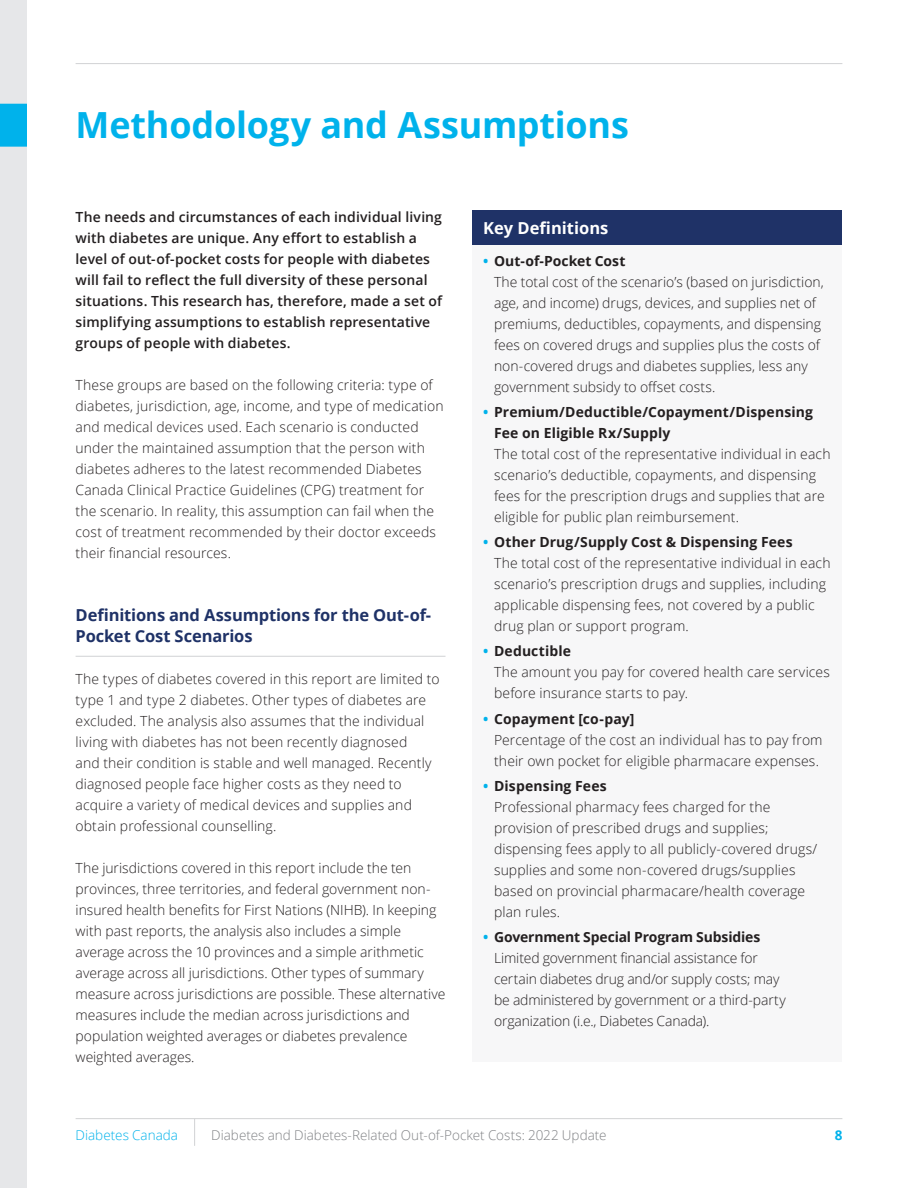
<style>
.page{position:relative;width:918px;height:1188px;background:#fff}
.page>*{position:absolute;margin:0;border:0;box-sizing:border-box;transform-origin:0 0}
.Main_Section_Header{font:700 36px "Open Sans";letter-spacing:-.005em;color:#00b2eb}
.Subsection_Header{font:700 16.5px/21px "Open Sans";letter-spacing:-.01em;color:#1f3267}
.Header_-_Boxed{font:700 16.5px "Open Sans";color:#fff}
.Body{font:300 13.95px/21px "Open Sans";letter-spacing:.005em;color:#231f20}
.Lead_in{font:600 13.95px/21px "Open Sans";letter-spacing:.01em;color:#231f20}
.t1{font:300 13.5px "Open Sans";color:#808285}
.t2{font:300 13.5px "Open Sans";color:#00b2eb}
.t3{font:700 13.5px "Open Sans";color:#00b2eb}
.s1{font-weight:700;color:#00b2eb}
.s2{font-weight:700}
</style>
<div class="page">
<div style="left:0;top:0;width:27px;height:1188px;background:#e6e7e9"></div>
<div style="left:0;top:104px;width:27px;height:43px;background:#00b2eb"></div>
<hr style="left:76px;top:656px;width:370px;height:1px;background:#d1d2d4">
<div style="left:472px;top:211px;width:370px;height:851px;background:#f7f7f8"></div>
<div style="left:472px;top:211px;width:370px;height:34px;background:#1f3267"></div>
<hr style="left:76px;top:1118px;width:766px;height:1px;background:#d1d2d4">
<hr style="left:76px;top:63px;width:766px;height:1px;background:#d1d2d4">
<svg style="left:194px;top:1119px;width:1px;height:27px"></svg>
<p class="Main_Section_Header" style="left:76px;top:100px;width:555px">Methodology and Assumptions</p>
<p class="Lead_in" style="left:76px;top:206px;width:368px">The needs and circumstances of each individual living with diabetes are unique. Any effort to establish a level of out-of-pocket costs for people with diabetes will fail to reflect the full diversity of these personal situations. This research has, therefore, made a set of simplifying assumptions to establish representative groups of people with diabetes.</p>
<p class="Body" style="left:76px;top:374px;width:370px">These groups are based on the following criteria: type of diabetes, jurisdiction, age, income, and type of medication and medical devices used. Each scenario is conducted under the maintained assumption that the person with diabetes adheres to the latest recommended Diabetes Canada Clinical Practice Guidelines (CPG) treatment for the scenario. In reality, this assumption can fail when the cost of treatment recommended by their doctor exceeds their financial resources.</p>
<p class="Subsection_Header" style="left:76px;top:604px;width:357px">Definitions and Assumptions for the Out-of-<br>Pocket Cost Scenarios</p>
<p class="Body" style="left:76px;top:668px;width:365px">The types of diabetes covered in this report are limited to type 1 and type 2 diabetes. Other types of diabetes are excluded. The analysis also assumes that the individual living with diabetes has not been recently diagnosed<br>and their condition is stable and well managed. Recently diagnosed people face higher costs as they need to acquire a variety of medical devices and supplies and obtain professional counselling.</p>
<p class="Body" style="left:76px;top:857px;width:371px">The jurisdictions covered in this report include the ten provinces, three territories, and federal government non&shy;insured health benefits for First Nations (NIHB). In keeping with past reports, the analysis also includes a simple average across the 10 provinces and a simple arithmetic average across all jurisdictions. Other types of summary measure across jurisdictions are possible. These alternative measures include the median across jurisdictions and population weighted averages or diabetes prevalence weighted averages.</p>
<p class="Header_-_Boxed" style="left:483px;top:216px;width:127px">Key Definitions</p>
<p class="Body" style="left:494px;top:250px;width:331px;text-indent:-11px"><span class="s1">•</span> <span class="s2">Out-of-Pocket Cost<br></span>The total cost of the scenario’s (based on jurisdiction, age, and income) drugs, devices, and supplies net of premiums, deductibles, copayments, and dispensing fees on covered drugs and supplies plus the costs of non-covered drugs and diabetes supplies, less any government subsidy to offset costs.</p>
<p class="Body" style="left:494px;top:401px;width:338px;text-indent:-11px"><span class="s1">•</span> <span class="s2">Premium/Deductible/Copayment/Dispensing Fee on Eligible Rx/Supply<br></span>The total cost of the representative individual in each scenario’s deductible, copayments, and dispensing fees for the prescription drugs and supplies that are eligible for public plan reimbursement.</p>
<p class="Body" style="left:494px;top:531px;width:338px;text-indent:-11px"><span class="s1">•</span> <span class="s2">Other Drug/Supply Cost &amp; Dispensing Fees<br></span>The total cost of the representative individual in each scenario’s prescription drugs and supplies, including applicable dispensing fees, not covered by a public drug plan or support program.</p>
<p class="Body" style="left:494px;top:641px;width:337px;text-indent:-11px"><span class="s1">•</span> <span class="s2">Deductible<br></span>The amount you pay for covered health care services before insurance starts to pay.</p>
<p class="Body" style="left:494px;top:708px;width:330px;text-indent:-11px"><span class="s1">•</span> <span class="s2">Copayment [co-pay]<br></span>Percentage of the cost an individual has to pay from their own pocket for eligible pharmacare expenses.</p>
<p class="Body" style="left:494px;top:775px;width:325px;text-indent:-11px"><span class="s1">•</span> <span class="s2">Dispensing Fees<br></span>Professional pharmacy fees charged for the provision of prescribed drugs and supplies; dispensing fees apply to all publicly-covered drugs/ supplies and some non-covered drugs/supplies based on provincial pharmacare/health coverage plan rules.</p>
<p class="Body" style="left:494px;top:927px;width:293px;text-indent:-11px"><span class="s1">•</span> <span class="s2">Government Special Program Subsidies </span>Limited government financial assistance for certain diabetes drug and/or supply costs; may be administered by government or a third-party organization (i.e., Diabetes Canada).</p>
<p class="t2" style="left:76px;top:1126px;width:104px">Diabetes Canada</p>
<p class="t1" style="left:211px;top:1126px;width:397px">Diabetes and Diabetes-Related Out-of-Pocket Costs: 2022 Update</p>
<p class="t3" style="left:835px;top:1125px;width:9px">8</p>
</div>
